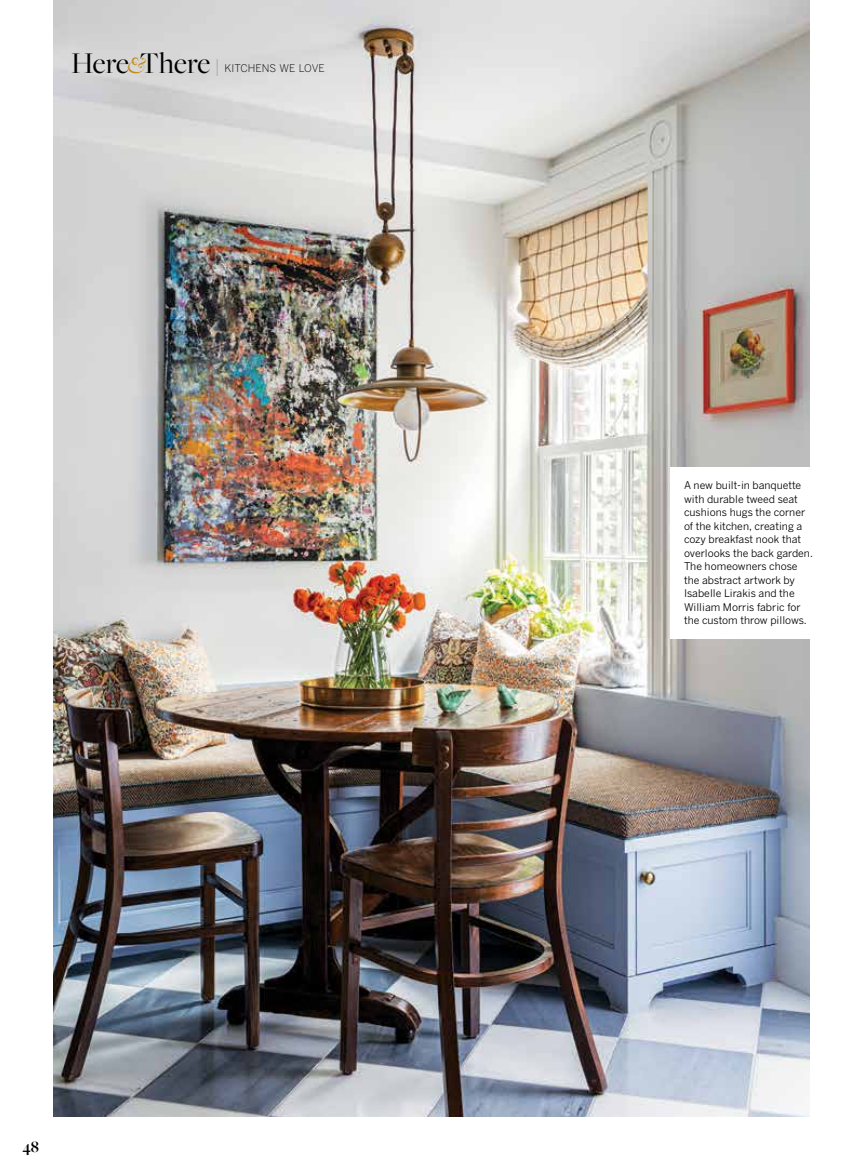
<style>
.page{position:relative;width:864px;height:1175px;background:#fff}
.page>*{position:absolute;margin:0;border:0;box-sizing:border-box;transform-origin:0 0}
.t1{font:700 16.5px "Freight Big Pro";color:#000}
.t2{font:10.5px/13.5px "Benton Gothic";color:#000}
.t3{font:300 10.5px "Benton Gothic";letter-spacing:.005em;color:#000}
.s1{font-family:"Freight Big Pro";font-weight:400;font-size:31.2px}
.s2{font-family:"Freight Big Pro";font-weight:400;font-style:italic;font-size:24.45px;color:#c58b1e}
.s3{font-family:"Freight Big Pro";font-weight:400;font-size:19.2px}
</style>
<div class="page">
<img style="left:53px;top:0;width:757px;height:1116px">
<div style="left:670px;top:467px;width:146px;height:171px;background:#fff"></div>
<p class="t3" style="left:71px;top:62px;width:255px"><span class="s1">Here</span><span class="s2">&amp;</span><span class="s1">There</span> <span class="s3">|</span> KITCHENS WE LOVE</p>
<h1 class="t1" style="left:22px;top:1136px;width:18px">48</h1>
<p class="t2" style="left:684px;top:478px;width:130px">A new built-in banquette with durable tweed seat cushions hugs the corner of the kitchen, creating a cozy breakfast nook that overlooks the back garden.<br>The homeowners chose the abstract artwork by<br>Isabelle Lirakis and the<br>William Morris fabric for the custom throw pillows.</p>
</div>
